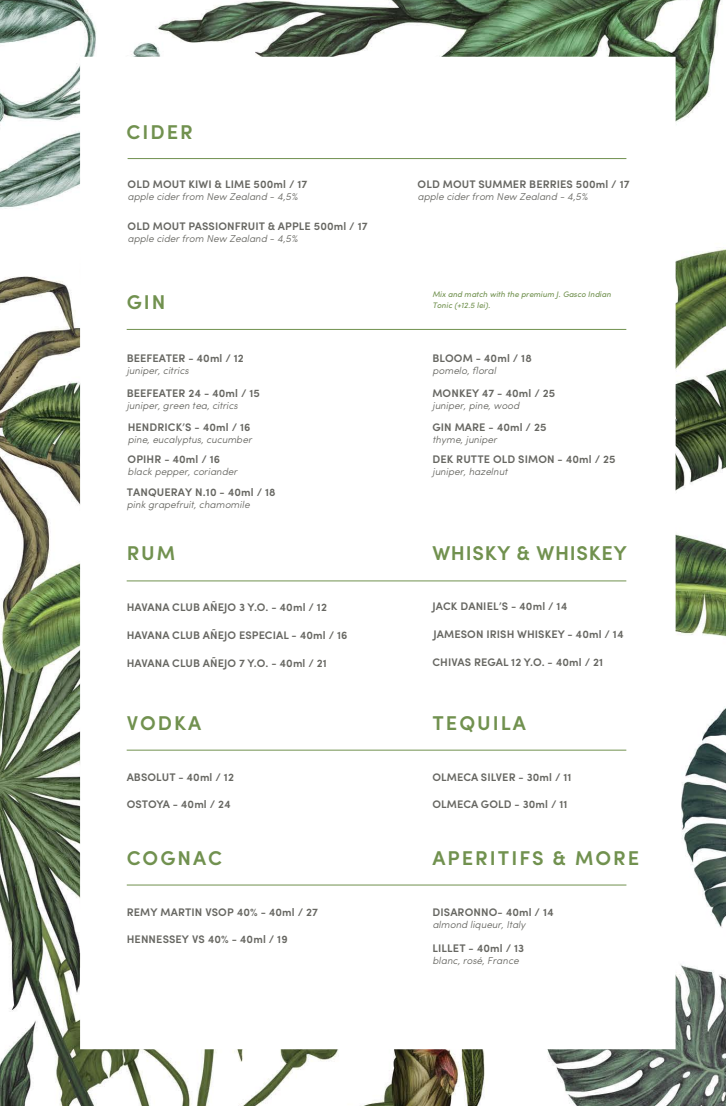
<style>
.page{position:relative;width:726px;height:1106px;background:#fff}
.page>*{position:absolute;margin:0;border:0;box-sizing:border-box;transform-origin:0 0}
.t1{font:600 20px "Sofia Pro";letter-spacing:.1em;color:#71914f}
.t2{font:600 20px "Sofia Pro";letter-spacing:.035em;color:#71914f}
.t3{font:600 11px "Sofia Pro";letter-spacing:.01em;color:#676762}
.t4{font:italic 300 10px "Sofia Pro";color:#676762}
.t5{font:italic 8px/11px "Sofia Pro";color:#71914f}
</style>
<div class="page">
<img style="left:0;top:0;width:726px;height:1106px">
<hr style="left:128px;top:158px;width:498px;height:1px;background:#71914f">
<hr style="left:127px;top:580px;width:499px;height:1px;background:#71914f">
<hr style="left:127px;top:749px;width:499px;height:1px;background:#71914f">
<hr style="left:127px;top:329px;width:499px;height:1px;background:#71914f">
<hr style="left:127px;top:884px;width:499px;height:1px;background:#71914f">
<h1 class="t1" style="left:127px;top:116px;width:68px">CIDER</h1>
<p class="t3" style="left:128px;top:176px;width:181px">OLD MOUT KIWI &amp; LIME 500ml / 17</p>
<p class="t4" style="left:128px;top:189px;width:171px">apple cider from New Zealand - 4,5%</p>
<p class="t3" style="left:128px;top:218px;width:242px">OLD MOUT PASSIONFRUIT &amp; APPLE 500ml / 17</p>
<p class="t4" style="left:128px;top:231px;width:171px">apple cider from New Zealand - 4,5%</p>
<p class="t3" style="left:417px;top:176px;width:214px">OLD MOUT SUMMER BERRIES 500ml / 17</p>
<p class="t4" style="left:417px;top:189px;width:171px">apple cider from New Zealand - 4,5%</p>
<h1 class="t1" style="left:127px;top:286px;width:40px">GIN</h1>
<p class="t5" style="left:432px;top:288px;width:180px">Mix and match with the premium J. Gasco Indian<br>Tonic (+12.5 lei).</p>
<p class="t3" style="left:127px;top:350px;width:119px">BEEFEATER - 40ml / 12</p>
<p class="t4" style="left:127px;top:363px;width:64px">juniper, citrics</p>
<p class="t3" style="left:127px;top:384px;width:135px">BEEFEATER 24 - 40ml / 15</p>
<p class="t4" style="left:127px;top:398px;width:113px">juniper, green tea, citrics</p>
<p class="t3" style="left:128px;top:418px;width:124px">HENDRICK’S - 40ml / 16</p>
<p class="t4" style="left:128px;top:432px;width:126px">pine, eucalyptus, cucumber</p>
<p class="t3" style="left:432px;top:350px;width:101px">BLOOM - 40ml / 18</p>
<p class="t4" style="left:432px;top:363px;width:65px">pomelo, floral</p>
<p class="t3" style="left:432px;top:384px;width:124px">MONKEY 47 - 40ml / 25</p>
<p class="t4" style="left:432px;top:398px;width:88px">juniper, pine, wood</p>
<p class="t3" style="left:432px;top:418px;width:116px">GIN MARE - 40ml / 25</p>
<p class="t4" style="left:432px;top:432px;width:66px">thyme, juniper</p>
<p class="t3" style="left:128px;top:451px;width:94px">OPIHR - 40ml / 16</p>
<p class="t4" style="left:128px;top:464px;width:111px">black pepper, coriander</p>
<p class="t3" style="left:432px;top:451px;width:185px">DEK RUTTE OLD SIMON - 40ml / 25</p>
<p class="t4" style="left:432px;top:464px;width:77px">juniper, hazelnut</p>
<p class="t3" style="left:127px;top:483px;width:150px">TANQUERAY N.10 - 40ml / 18</p>
<p class="t4" style="left:127px;top:497px;width:124px">pink grapefruit, chamomile</p>
<h1 class="t1" style="left:127px;top:538px;width:50px">RUM</h1>
<h1 class="t2" style="left:432px;top:537px;width:196px">WHISKY &amp; WHISKEY</h1>
<p class="t3" style="left:127px;top:598px;width:202px">HAVANA CLUB AÑEJO 3 Y.O. - 40ml / 12</p>
<p class="t3" style="left:127px;top:626px;width:222px">HAVANA CLUB AÑEJO ESPECIAL - 40ml / 16</p>
<p class="t3" style="left:127px;top:654px;width:202px">HAVANA CLUB AÑEJO 7 Y.O. - 40ml / 21</p>
<p class="t3" style="left:432px;top:598px;width:136px">JACK DANIEL’S - 40ml / 14</p>
<p class="t3" style="left:433px;top:626px;width:192px">JAMESON IRISH WHISKEY - 40ml / 14</p>
<p class="t3" style="left:432px;top:654px;width:172px">CHIVAS REGAL 12 Y.O. - 40ml / 21</p>
<h1 class="t1" style="left:127px;top:708px;width:76px">VODKA</h1>
<h1 class="t1" style="left:432px;top:708px;width:95px">TEQUILA</h1>
<p class="t3" style="left:127px;top:769px;width:109px">ABSOLUT - 40ml / 12</p>
<p class="t3" style="left:127px;top:796px;width:106px">OSTOYA - 40ml / 24</p>
<p class="t3" style="left:432px;top:769px;width:141px">OLMECA SILVER - 30ml / 11</p>
<p class="t3" style="left:432px;top:796px;width:137px">OLMECA GOLD - 30ml / 11</p>
<h1 class="t1" style="left:127px;top:843px;width:97px">COGNAC</h1>
<h1 class="t1" style="left:432px;top:843px;width:208px">APERITIFS &amp; MORE</h1>
<p class="t3" style="left:127px;top:903px;width:193px">REMY MARTIN VSOP 40% - 40ml / 27</p>
<p class="t3" style="left:127px;top:930px;width:162px">HENNESSEY VS 40% - 40ml / 19</p>
<p class="t3" style="left:432px;top:903px;width:123px">DISARONNO- 40ml / 14</p>
<p class="t4" style="left:432px;top:917px;width:95px">almond liqueur, Italy</p>
<p class="t3" style="left:432px;top:939px;width:93px">LILLET - 40ml / 13</p>
<p class="t4" style="left:432px;top:952px;width:88px">blanc, rosé, France</p>
</div>
